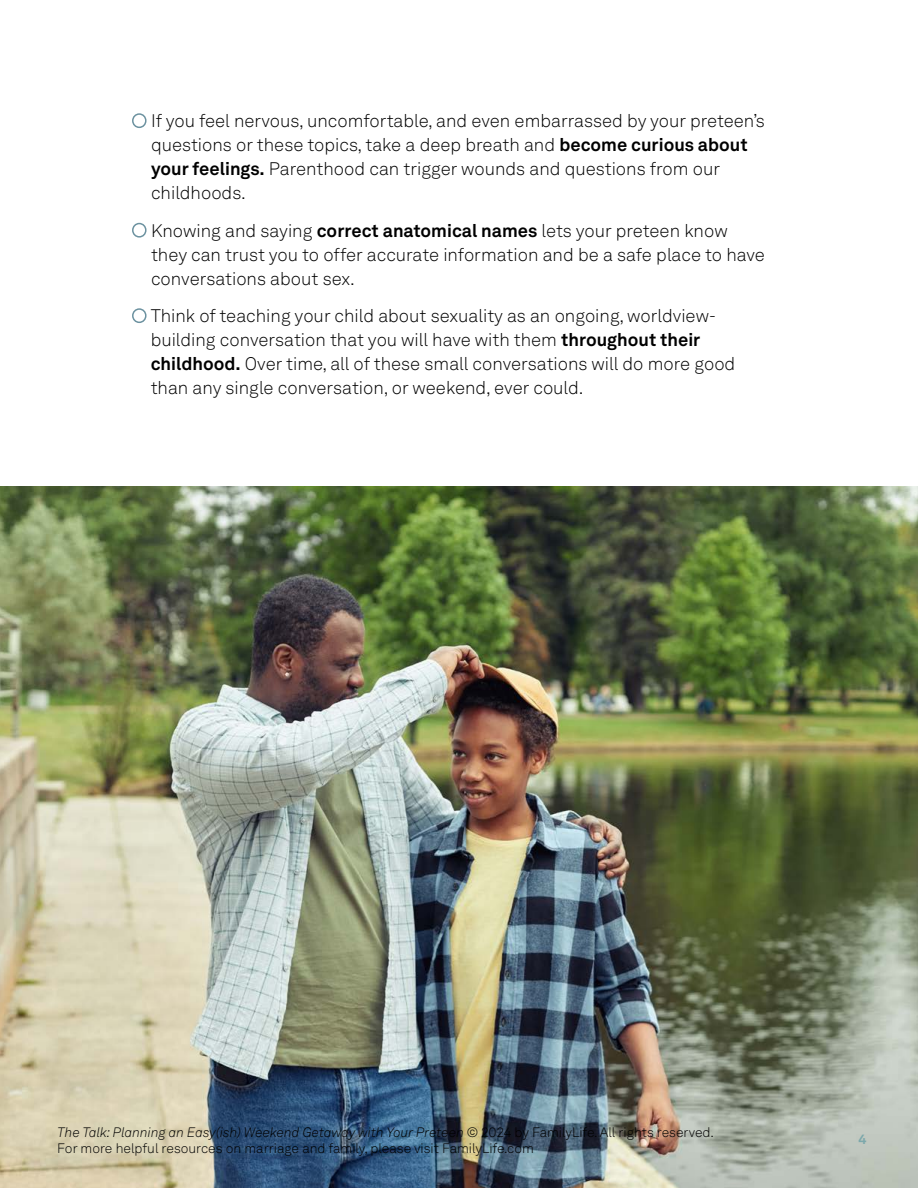
<style>
.page{position:relative;width:918px;height:1188px;background:#fff}
.page>*{position:absolute;margin:0;border:0;box-sizing:border-box;transform-origin:0 0}
.t1{font:300 18px/24px "Akkurat LL";color:#000}
.t2{font:300 13.5px/16.5px "Akkurat LL";color:#000}
.t3{font:700 13.5px "Akkurat LL";color:#7ca8ab}
.s1{color:#6c92a0}
.s2{font-weight:700}
.s3{font-style:italic}
</style>
<div class="page">
<img style="left:0;top:486px;width:918px;height:702px">
<p class="t1" style="left:151px;top:108px;width:615px;text-indent:-19px"><span class="s1">•</span> If you feel nervous, uncomfortable, and even embarrassed by your preteen’s questions or these topics, take a deep breath and <span class="s2">become curious about your feelings.</span> Parenthood can trigger wounds and questions from our childhoods.</p>
<p class="t1" style="left:151px;top:218px;width:615px;text-indent:-19px"><span class="s1">•</span> Knowing and saying <span class="s2">correct anatomical names</span> lets your preteen know they can trust you to offer accurate information and be a safe place to have conversations about sex.</p>
<p class="t1" style="left:151px;top:303px;width:586px;text-indent:-19px"><span class="s1">•</span> Think of teaching your child about sexuality as an ongoing, worldview&shy;building conversation that you will have with them <span class="s2">throughout their childhood.</span> Over time, all of these small conversations will do more good than any single conversation, or weekend, ever could.</p>
<p class="t2" style="left:57px;top:1123px;width:658px"><span class="s3">The Talk: Planning an Easy(ish) Weekend Getaway with Your Preteen</span> © 2024 by FamilyLife. All rights reserved.<br>For more helpful resources on marriage and family, please visit FamilyLife.com</p>
<p class="t3" style="left:859px;top:1129px;width:10px">4</p>
</div>
